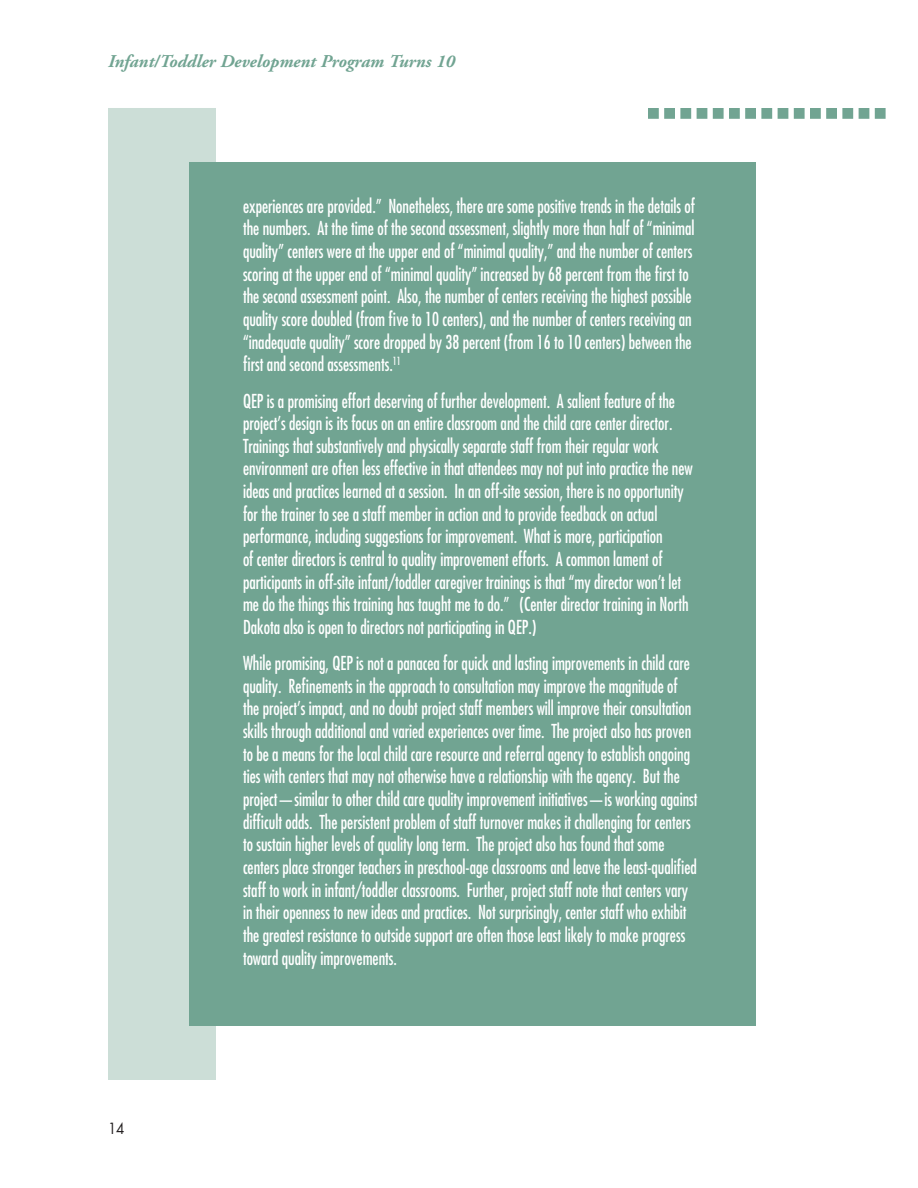
<style>
.page{position:relative;width:918px;height:1188px;background:#fff}
.page>*{position:absolute;margin:0;border:0;box-sizing:border-box;transform-origin:0 0}
.t1{font:condensed 18.75px/22.6px "Futura LT";color:#fff;scale:.9 1}
.t2{font:italic 700 18px "Adobe Garamond LT";color:#71a492}
.t3{font:15px "Futura LT";color:#231f20;scale:.9 1}
</style>
<div class="page">
<div style="left:109px;top:109px;width:106px;height:970px;background:#ccded7"></div>
<div style="left:108px;top:108px;width:108px;height:972px;border:2px solid #ccded7"></div>
<div style="left:859px;top:109px;width:10px;height:9px;background:#71a492"></div>
<div style="left:859px;top:108px;width:10px;height:11px;border:2px solid #71a492"></div>
<div style="left:843px;top:109px;width:9px;height:9px;background:#71a492"></div>
<div style="left:842px;top:108px;width:11px;height:11px;border:2px solid #71a492"></div>
<div style="left:876px;top:109px;width:9px;height:9px;background:#71a492"></div>
<div style="left:875px;top:108px;width:11px;height:11px;border:2px solid #71a492"></div>
<div style="left:827px;top:109px;width:9px;height:9px;background:#71a492"></div>
<div style="left:826px;top:108px;width:11px;height:11px;border:2px solid #71a492"></div>
<div style="left:795px;top:109px;width:9px;height:9px;background:#71a492"></div>
<div style="left:794px;top:108px;width:11px;height:11px;border:2px solid #71a492"></div>
<div style="left:778px;top:109px;width:10px;height:9px;background:#71a492"></div>
<div style="left:778px;top:108px;width:10px;height:11px;border:2px solid #71a492"></div>
<div style="left:811px;top:109px;width:9px;height:9px;background:#71a492"></div>
<div style="left:810px;top:108px;width:11px;height:11px;border:2px solid #71a492"></div>
<div style="left:762px;top:109px;width:9px;height:9px;background:#71a492"></div>
<div style="left:761px;top:108px;width:11px;height:11px;border:2px solid #71a492"></div>
<div style="left:730px;top:109px;width:9px;height:9px;background:#71a492"></div>
<div style="left:729px;top:108px;width:11px;height:11px;border:2px solid #71a492"></div>
<div style="left:714px;top:109px;width:9px;height:9px;background:#71a492"></div>
<div style="left:713px;top:108px;width:11px;height:11px;border:2px solid #71a492"></div>
<div style="left:746px;top:109px;width:9px;height:9px;background:#71a492"></div>
<div style="left:745px;top:108px;width:11px;height:11px;border:2px solid #71a492"></div>
<div style="left:697px;top:109px;width:10px;height:9px;background:#71a492"></div>
<div style="left:697px;top:108px;width:10px;height:11px;border:2px solid #71a492"></div>
<div style="left:665px;top:109px;width:9px;height:9px;background:#71a492"></div>
<div style="left:664px;top:108px;width:11px;height:11px;border:2px solid #71a492"></div>
<div style="left:649px;top:109px;width:9px;height:9px;background:#71a492"></div>
<div style="left:648px;top:108px;width:11px;height:11px;border:2px solid #71a492"></div>
<div style="left:681px;top:109px;width:9px;height:9px;background:#71a492"></div>
<div style="left:680px;top:108px;width:11px;height:11px;border:2px solid #71a492"></div>
<div style="left:189px;top:162px;width:567px;height:864px;background:#71a492"></div>
<p class="t2" style="left:108px;top:51px;width:348px">Infant/Toddler Development Program Turns 10</p>
<p class="t3" style="left:108px;top:1119px;width:20px">14</p>
<p class="t1" style="left:243px;top:194px;width:504px">experiences are provided.” Nonetheless, there are some positive trends in the details of the numbers. At the time of the second assessment, slightly more than half of “minimal quality” centers were at the upper end of “minimal quality,” and the number of centers scoring at the upper end of “minimal quality” increased by 68 percent from the first to the second assessment point. Also, the number of centers receiving the highest possible quality score doubled (from five to 10 centers), and the number of centers receiving an “inadequate quality” score dropped by 38 percent (from 16 to 10 centers) between the first and second assessments.<sup>11</sup></p>
<p class="t1" style="left:243px;top:389px;width:501px">QEP is a promising effort deserving of further development. A salient feature of the project’s design is its focus on an entire classroom and the child care center director.<br>Trainings that substantively and physically separate staff from their regular work environment are often less effective in that attendees may not put into practice the new ideas and practices learned at a session. In an off-site session, there is no opportunity for the trainer to see a staff member in action and to provide feedback on actual performance, including suggestions for improvement. What is more, participation<br>of center directors is central to quality improvement efforts. A common lament of participants in off-site infant/toddler caregiver trainings is that “my director won’t let me do the things this training has taught me to do.” (Center director training in North Dakota also is open to directors not participating in QEP.)</p>
<p class="t1" style="left:243px;top:652px;width:507px">While promising, QEP is not a panacea for quick and lasting improvements in child care quality. Refinements in the approach to consultation may improve the magnitude of the project’s impact, and no doubt project staff members will improve their consultation skills through additional and varied experiences over time. The project also has proven to be a means for the local child care resource and referral agency to establish ongoing ties with centers that may not otherwise have a relationship with the agency. But the project—similar to other child care quality improvement initiatives—is working against difficult odds. The persistent problem of staff turnover makes it challenging for centers to sustain higher levels of quality long term. The project also has found that some centers place stronger teachers in preschool-age classrooms and leave the least-qualified staff to work in infant/toddler classrooms. Further, project staff note that centers vary in their openness to new ideas and practices. Not surprisingly, center staff who exhibit the greatest resistance to outside support are often those least likely to make progress toward quality improvements.</p>
</div>
